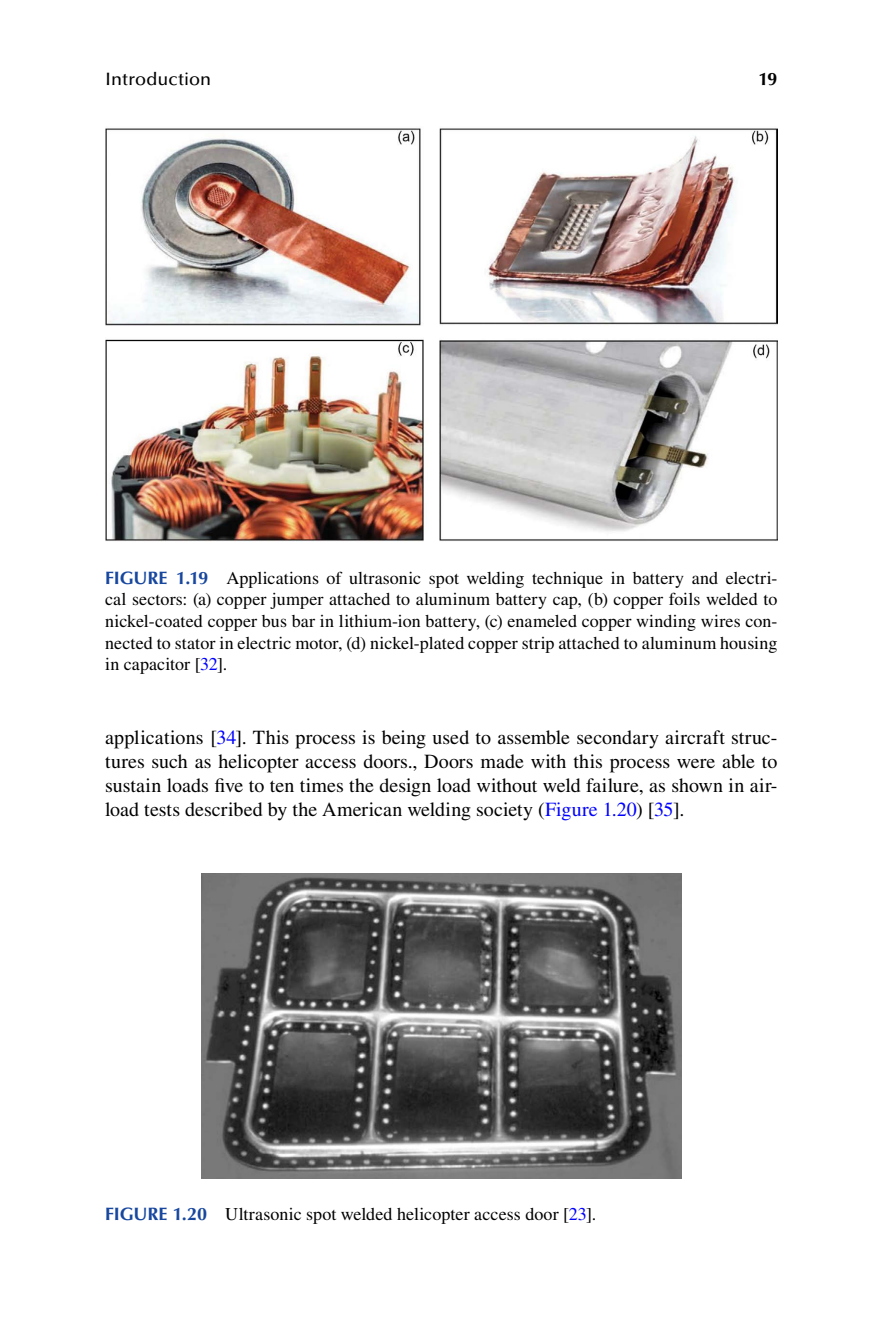
<style>
.page{position:relative;width:885px;height:1327px;background:#fff}
.page>*{position:absolute;margin:0;border:0;box-sizing:border-box;transform-origin:0 0}
.T{font:20px/24px "Times LT Std";color:#000;text-align:justify}
.FC{font:18px/21.6px "Times LT Std";letter-spacing:.005em;color:#000;text-align:justify}
.t1{font:500 18px "Optima LT Std";color:#000}
.t2{font:700 18px "Optima LT Std";color:#000}
.s1{font-family:"Optima LT Std";font-weight:700;color:#17479e}
.s2{color:#00f}
</style>
<div class="page">
<img style="left:105px;top:128px;width:672px;height:414px">
<img style="left:201px;top:874px;width:480px;height:304px">
<p class="t1" style="left:105px;top:69px;width:108px">Introduction</p>
<p class="t2" style="left:758px;top:69px;width:21px">19</p>
<p class="FC" style="left:105px;top:567px;width:674px"><span class="s1">FIGURE 1.19</span> Applications of ultrasonic spot welding technique in battery and electri&shy;cal sectors: (a) copper jumper attached to aluminum battery cap, (b) copper foils welded to nickel-coated copper bus bar in lithium-ion battery, (c) enameled copper winding wires con&shy;nected to stator in electric motor, (d) nickel-plated copper strip attached to aluminum housing in capacitor [<span class="s2">32</span>].</p>
<p class="T" style="left:105px;top:725px;width:674px">applications [<span class="s2">34</span>]. This process is being used to assemble secondary aircraft struc&shy;tures such as helicopter access doors., Doors made with this process were able to sustain loads five to ten times the design load without weld failure, as shown in air&shy;load tests described by the American welding society (<span class="s2">Figure 1.20</span>) [<span class="s2">35</span>].</p>
<p class="FC" style="left:105px;top:1203px;width:492px"><span class="s1">FIGURE 1.20</span> Ultrasonic spot welded helicopter access door [<span class="s2">23</span>].</p>
</div>
